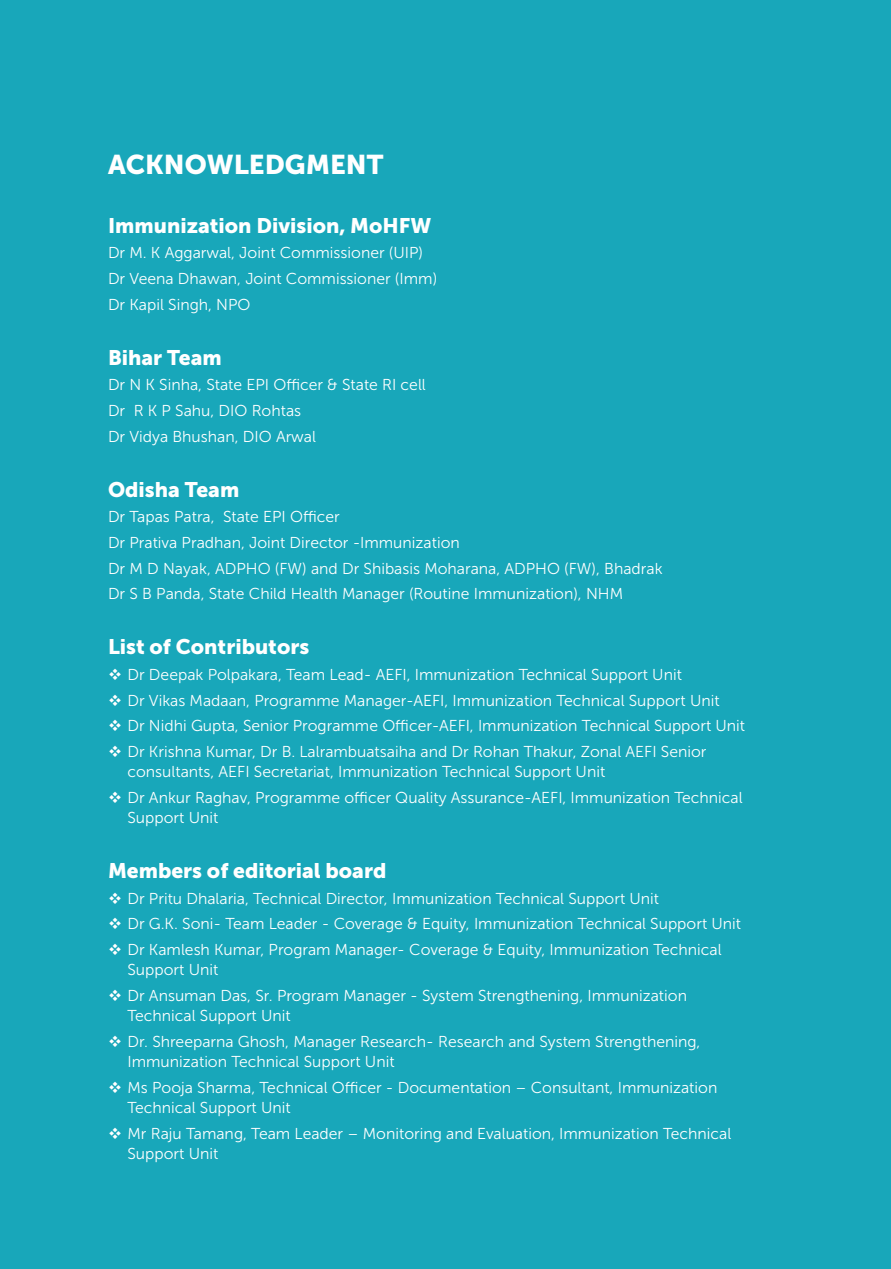
<style>
.page{position:relative;width:891px;height:1269px;background:#18a7ba}
.page>*{position:absolute;margin:0;border:0;box-sizing:border-box;transform-origin:0 0}
.B-level-Head_FINAL{font:27px "Museo Sans 900";color:#fff}
.B-level-Head_FINAL-2{font:21px "Museo Sans 900";color:#fff}
.Body_text_with_no_in{font:15.75px/20.2px "Museo Sans 300";color:#fff}
</style>
<div class="page">
<p class="B-level-Head_FINAL" style="left:108px;top:149px;width:277px">ACKNOWLEDGMENT</p>
<p class="B-level-Head_FINAL-2" style="left:108px;top:213px;width:325px">I mmunization Division, MoHFW</p>
<p class="Body_text_with_no_in" style="left:108px;top:243px;width:317px">Dr M. K Aggarwal, Joint Commissioner (UIP)</p>
<p class="Body_text_with_no_in" style="left:108px;top:268px;width:331px">Dr Veena Dhawan, Joint Commissioner (Imm)</p>
<p class="Body_text_with_no_in" style="left:108px;top:294px;width:144px">Dr Kapil Singh, NPO</p>
<p class="B-level-Head_FINAL-2" style="left:108px;top:345px;width:115px">Bihar Team</p>
<p class="Body_text_with_no_in" style="left:108px;top:375px;width:319px">Dr N K Sinha, State EPI Officer &amp; State RI cell</p>
<p class="Body_text_with_no_in" style="left:108px;top:400px;width:195px">Dr R K P Sahu, DIO Rohtas</p>
<p class="Body_text_with_no_in" style="left:108px;top:426px;width:210px">Dr Vidya Bhushan, DIO Arwal</p>
<p class="B-level-Head_FINAL-2" style="left:108px;top:477px;width:133px">Odisha Team</p>
<p class="Body_text_with_no_in" style="left:108px;top:507px;width:233px">Dr Tapas Patra, State EPI Officer</p>
<p class="Body_text_with_no_in" style="left:108px;top:532px;width:353px">Dr Prativa Pradhan, Joint Director -Immunization</p>
<p class="Body_text_with_no_in" style="left:108px;top:558px;width:556px">Dr M D Nayak, ADPHO (FW) and Dr Shibasis Moharana, ADPHO (FW), Bhadrak</p>
<p class="Body_text_with_no_in" style="left:108px;top:584px;width:517px">Dr S B Panda, State Child Health Manager (Routine Immunization), NHM</p>
<p class="B-level-Head_FINAL-2" style="left:108px;top:635px;width:203px">List of Contributors</p>
<p class="Body_text_with_no_in" style="left:128px;top:664px;width:556px">Dr Deepak Polpakara, Team Lead- AEFI, Immunization Technical Support Unit</p>
<p class="Body_text_with_no_in" style="left:128px;top:690px;width:594px">Dr Vikas Madaan, Programme Manager-AEFI, Immunization Technical Support Unit</p>
<p class="Body_text_with_no_in" style="left:128px;top:716px;width:619px">Dr Nidhi Gupta, Senior Programme Officer-AEFI, Immunization Technical Support Unit</p>
<p class="Body_text_with_no_in" style="left:128px;top:741px;width:580px">Dr Krishna Kumar, Dr B. Lalrambuatsaiha and Dr Rohan Thakur, Zonal AEFI Senior consultants, AEFI Secretariat, Immunization Technical Support Unit</p>
<p class="Body_text_with_no_in" style="left:128px;top:787px;width:617px">Dr Ankur Raghav, Programme officer Quality Assurance-AEFI, Immunization Technical<br>Support Unit</p>
<p class="B-level-Head_FINAL-2" style="left:108px;top:859px;width:280px">Members of editorial board</p>
<p class="Body_text_with_no_in" style="left:128px;top:888px;width:533px">Dr Pritu Dhalaria, Technical Director, Immunization Technical Support Unit</p>
<p class="Body_text_with_no_in" style="left:128px;top:914px;width:615px">Dr G.K. Soni- Team Leader - Coverage &amp; Equity, Immunization Technical Support Unit</p>
<p class="Body_text_with_no_in" style="left:128px;top:940px;width:596px">Dr Kamlesh Kumar, Program Manager- Coverage &amp; Equity, Immunization Technical<br>Support Unit</p>
<p class="Body_text_with_no_in" style="left:128px;top:985px;width:561px">Dr Ansuman Das, Sr. Program Manager - System Strengthening, Immunization<br>Technical Support Unit</p>
<p class="Body_text_with_no_in" style="left:128px;top:1031px;width:574px">Dr. Shreeparna Ghosh, Manager Research- Research and System Strengthening,<br>Immunization Technical Support Unit</p>
<p class="Body_text_with_no_in" style="left:128px;top:1077px;width:591px">Ms Pooja Sharma, Technical Officer - Documentation – Consultant, Immunization<br>Technical Support Unit</p>
<p class="Body_text_with_no_in" style="left:128px;top:1123px;width:605px">Mr Raju Tamang, Team Leader – Monitoring and Evaluation, Immunization Technical<br>Support Unit</p>
</div>
